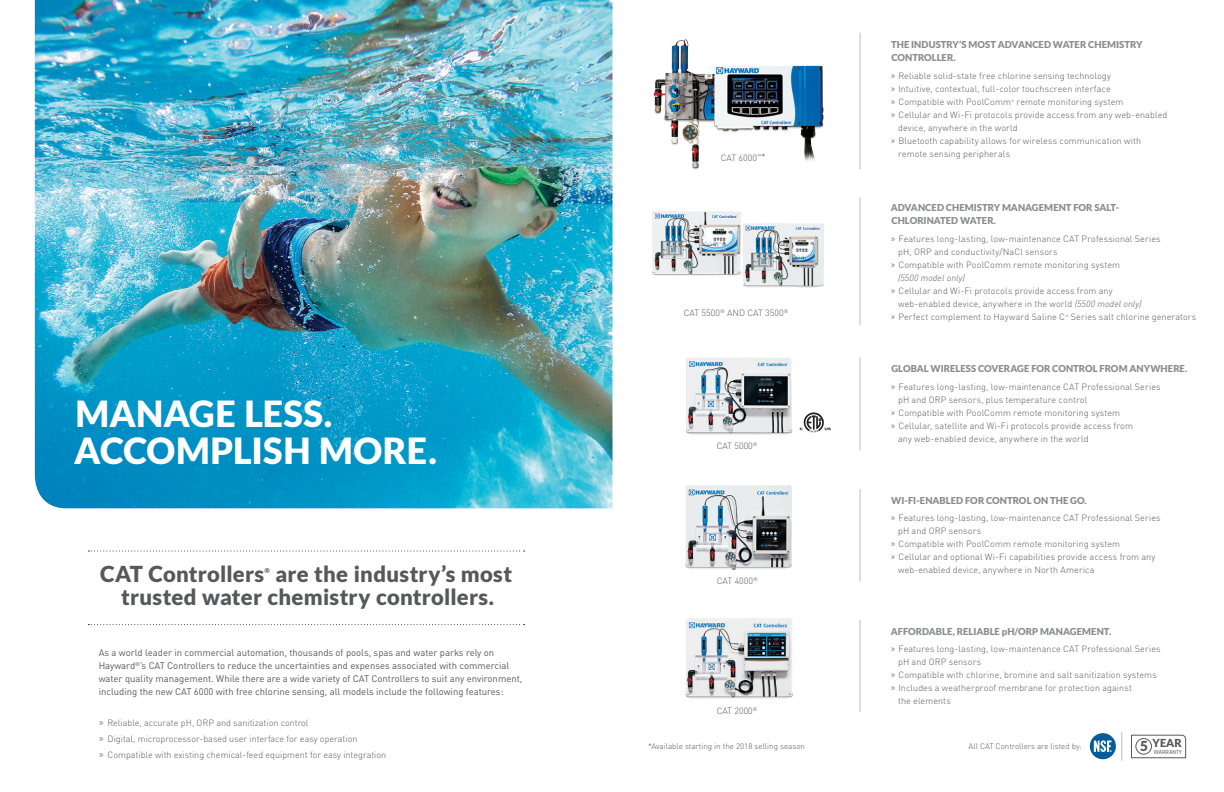
<style>
.page{position:relative;width:1224px;height:792px;background:#fff}
.page>*{position:absolute;margin:0;border:0;box-sizing:border-box;transform-origin:0 0}
.t1{font:900 36px/37px "Lato";letter-spacing:.005em;color:#fff}
.t2{font:900 22px/23px "Lato";letter-spacing:.01em;color:#57585a}
.t3{font:900 13.8px "Lato";color:#57585a}
.t4{font:900 11px "Lato";color:#57585a}
.t5{font:9.5px/13px "DIN Pro";color:#57585a}
.t6{font:900 9.5px/13px "Lato";color:#8a8c8f}
.t7{font:300 9px/13px "DIN Pro";letter-spacing:.01em;color:#57585a;text-align:justify}
.t8{font:300 9px "DIN";color:#57585a}
.t9{font:italic 300 9px "DIN Pro";letter-spacing:.01em;color:#57585a}
.t10{font:300 8px "DIN Pro";color:#57585a}
.t11{font:700 7px "Lato";color:#57585a}
.t12{font:500 6.3px "Rajdhani";color:#57585a}
.t13{font:300 3.5px "DIN Pro";color:#57585a}
.t14{font:700 condensed 2.6px "Helvetica Neue LT Std";color:#fff}
.s1{font-family:"Rajdhani";font-weight:400;font-size:12px}
.s2{font-family:"Rajdhani";font-weight:400;font-size:11px}
.s3{font-style:italic}
</style>
<div class="page">
<img style="left:35px;top:0;width:577px;height:508px">
<svg style="left:88px;top:551px;width:437px;height:1px"></svg>
<svg style="left:88px;top:624px;width:437px;height:1px"></svg>
<hr style="left:860px;top:33px;width:1px;height:136px;background:#bcbdc0">
<hr style="left:860px;top:198px;width:1px;height:127px;background:#bcbdc0">
<hr style="left:860px;top:357px;width:1px;height:93px;background:#bcbdc0">
<hr style="left:860px;top:489px;width:1px;height:93px;background:#bcbdc0">
<hr style="left:860px;top:620px;width:1px;height:92px;background:#bcbdc0">
<img style="left:652px;top:211px;width:172px;height:77px">
<img style="left:686px;top:358px;width:107px;height:77px">
<img style="left:685px;top:485px;width:107px;height:85px">
<img style="left:685px;top:618px;width:108px;height:81px">
<div style="left:1090px;top:733px;width:26px;height:26px;background:#015d9a;border-radius:50%"></div>
<svg style="left:1094px;top:740px;width:18px;height:12px"></svg>
<svg style="left:1122px;top:732px;width:1px;height:29px"></svg>
<svg style="left:1131px;top:735px;width:55px;height:23px"></svg>
<svg style="left:800px;top:412px;width:31px;height:20px"></svg>
<img style="left:653px;top:39px;width:171px;height:131px">
<p class="t1" style="left:74px;top:394px;width:364px">MANAGE LESS.<br>ACCOMPLISH MORE.</p>
<p class="t2" style="left:121px;top:562px;width:393px;text-indent:154px">are the industry’s most trusted water chemistry controllers.</p>
<p class="t2" style="left:100px;top:562px;width:165px">CAT Controllers</p>
<p class="t11" style="left:265px;top:567px;width:7px">®</p>
<p class="t5" style="left:99px;top:646px;width:425px">As a world leader in commercial automation, thousands of pools, spas and water parks rely on Hayward<sup>®</sup>’s CAT Controllers to reduce the uncertainties and expenses associated with commercial water quality management. While there are a wide variety of CAT Controllers to suit any environment, including the new CAT 6000 with free chlorine sensing, all models include the following features:</p>
<p class="t7" style="left:99px;top:716px;width:211px"><span class="s1">»</span> Reliable, accurate pH, ORP and sanitization control</p>
<p class="t7" style="left:99px;top:732px;width:260px"><span class="s1">»</span> Digital, microprocessor-based user interface for easy operation</p>
<p class="t7" style="left:99px;top:748px;width:289px"><span class="s1">»</span> Compatible with existing chemical-feed equipment for easy integration</p>
<p class="t8" style="left:721px;top:152px;width:46px">CAT 6000<sup>™</sup>*</p>
<p class="t8" style="left:684px;top:307px;width:106px">CAT 5500<sup>®</sup> AND CAT 3500<sup>®</sup></p>
<p class="t8" style="left:717px;top:440px;width:42px">CAT 5000<sup>®</sup></p>
<p class="t8" style="left:717px;top:575px;width:42px">CAT 4000<sup>®</sup></p>
<p class="t8" style="left:717px;top:705px;width:42px">CAT 2000<sup>®</sup></p>
<p class="t6" style="left:891px;top:38px;width:253px">THE INDUSTRY’S MOST ADVANCED WATER CHEMISTRY<br>CONTROLLER.</p>
<p class="t7" style="left:891px;top:69px;width:222px"><span class="s2">»</span> Reliable solid-state free chlorine sensing technology <span class="s2">»</span> Intuitive, contextual, full-color touchscreen interface <span class="s2">»</span> Compatible with PoolComm</p>
<p class="t13" style="left:1011px;top:98px;width:5px">®</p>
<p class="t7" style="left:1016px;top:95px;width:108px">remote monitoring system</p>
<p class="t7" style="left:891px;top:108px;width:278px"><span class="s2">»</span> Cellular and Wi-Fi protocols provide access from any web-enabled</p>
<p class="t7" style="left:898px;top:121px;width:121px">device, anywhere in the world</p>
<p class="t7" style="left:891px;top:134px;width:252px"><span class="s2">»</span> Bluetooth capability allows for wireless communication with</p>
<p class="t7" style="left:898px;top:147px;width:114px">remote sensing peripherals</p>
<p class="t6" style="left:891px;top:201px;width:230px">ADVANCED CHEMISTRY MANAGEMENT FOR SALT-<br>CHLORINATED WATER.</p>
<p class="t7" style="left:891px;top:231px;width:271px"><span class="s2">»</span> Features long-lasting, low-maintenance CAT Professional Series</p>
<p class="t7" style="left:898px;top:244px;width:161px">pH, ORP and conductivity/NaCl sensors</p>
<p class="t7" style="left:891px;top:257px;width:231px"><span class="s2">»</span> Compatible with PoolComm remote monitoring system</p>
<p class="t9" style="left:898px;top:271px;width:68px">(5500 model only)</p>
<p class="t7" style="left:891px;top:283px;width:223px"><span class="s2">»</span> Cellular and Wi-Fi protocols provide access from any</p>
<p class="t7" style="left:898px;top:296px;width:245px">web-enabled device, anywhere in the world <span class="s3">(5500 model only)</span></p>
<p class="t7" style="left:891px;top:309px;width:176px"><span class="s2">»</span> Perfect complement to Hayward Saline C</p>
<p class="t13" style="left:1065px;top:313px;width:5px">®</p>
<p class="t7" style="left:1071px;top:309px;width:127px">Series salt chlorine generators</p>
<p class="t6" style="left:891px;top:362px;width:298px">GLOBAL WIRELESS COVERAGE FOR CONTROL FROM ANYWHERE.</p>
<p class="t7" style="left:891px;top:380px;width:271px"><span class="s2">»</span> Features long-lasting, low-maintenance CAT Professional Series</p>
<p class="t7" style="left:898px;top:393px;width:191px">pH and ORP sensors, plus temperature control</p>
<p class="t7" style="left:891px;top:406px;width:231px"><span class="s2">»</span> Compatible with PoolComm remote monitoring system</p>
<p class="t7" style="left:891px;top:419px;width:244px"><span class="s2">»</span> Cellular, satellite and Wi-Fi protocols provide access from</p>
<p class="t7" style="left:898px;top:432px;width:192px">any web-enabled device, anywhere in the world</p>
<p class="t6" style="left:891px;top:494px;width:197px">WI-FI-ENABLED FOR CONTROL ON THE GO.</p>
<p class="t7" style="left:891px;top:511px;width:271px"><span class="s2">»</span> Features long-lasting, low-maintenance CAT Professional Series</p>
<p class="t7" style="left:898px;top:524px;width:85px">pH and ORP sensors</p>
<p class="t7" style="left:891px;top:537px;width:231px"><span class="s2">»</span> Compatible with PoolComm remote monitoring system</p>
<p class="t7" style="left:891px;top:550px;width:266px"><span class="s2">»</span> Cellular and optional Wi-Fi capabilities provide access from any</p>
<p class="t7" style="left:898px;top:563px;width:198px">web-enabled device, anywhere in North America</p>
<p class="t6" style="left:891px;top:625px;width:222px">AFFORDABLE, RELIABLE pH/ORP MANAGEMENT.</p>
<p class="t7" style="left:891px;top:642px;width:271px"><span class="s2">»</span> Features long-lasting, low-maintenance CAT Professional Series</p>
<p class="t7" style="left:898px;top:655px;width:85px">pH and ORP sensors</p>
<p class="t7" style="left:891px;top:668px;width:268px"><span class="s2">»</span> Compatible with chlorine, bromine and salt sanitization systems</p>
<p class="t7" style="left:891px;top:681px;width:243px"><span class="s2">»</span> Includes a weatherproof membrane for protection against</p>
<p class="t7" style="left:898px;top:694px;width:54px">the elements</p>
<p class="t10" style="left:648px;top:740px;width:159px">*Available starting in the 2018 selling season</p>
<p class="t10" style="left:969px;top:740px;width:115px">All CAT Controllers are listed by:</p>
<p class="t4" style="left:1153px;top:737px;width:31px">YEAR</p>
<p class="t14" style="left:1110px;top:749px;width:4px">®</p>
<p class="t3" style="left:1140px;top:738px;width:9px">5</p>
<p class="t12" style="left:1154px;top:748px;width:30px">WARRANTY</p>
</div>
